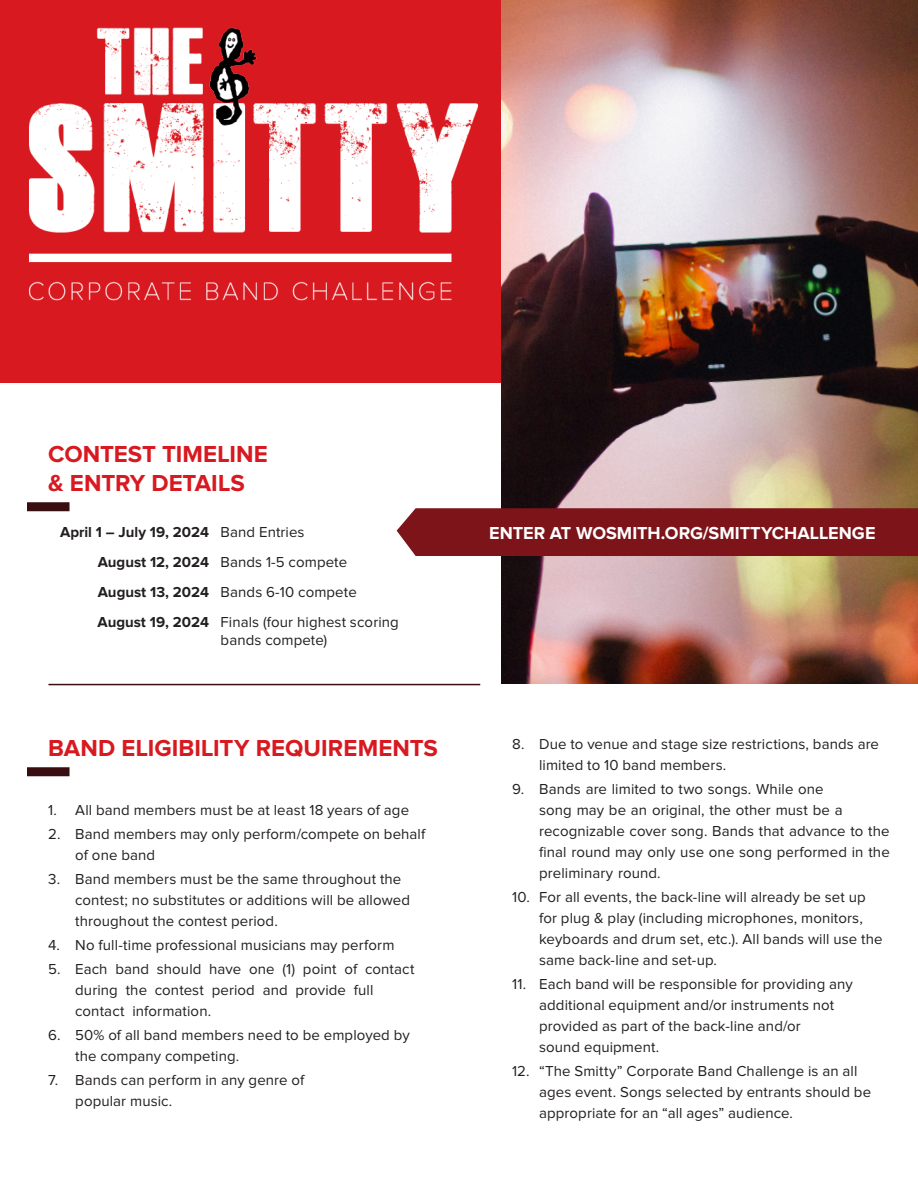
<style>
.page{position:relative;width:918px;height:1188px;background:#fff}
.page>*{position:absolute;margin:0;border:0;box-sizing:border-box;transform-origin:0 0}
.t1{font:700 24px/28.8px "Proxima Nova";color:#d81920}
.t2{font:700 18px "Proxima Nova";letter-spacing:.005em;color:#fff}
.t3{font:15px/21px "Proxima Nova";letter-spacing:.005em;color:#231f20}
.t4{font:700 15px/30px "Proxima Nova";color:#231f20;text-align:justify}
</style>
<div class="page">
<div style="left:0;top:0;width:918px;height:383px;background:#d81920"></div>
<img style="left:502px;top:0;width:416px;height:684px">
<div style="left:27px;top:767px;width:43px;height:9px;background:#380e10"></div>
<img style="left:29px;top:27px;width:450px;height:274px">
<div style="left:397px;top:508px;width:521px;height:48px;background:#7d1419"></div>
<hr style="left:48px;top:684px;width:432px;height:1px;background:#380e10">
<div style="left:27px;top:502px;width:43px;height:9px;background:#380e10"></div>
<h1 class="t1" style="left:48px;top:441px;width:221px">CONTEST TIMELINE &amp; ENTRY DETAILS</h1>
<p class="t3" style="left:221px;top:518px;width:180px;line-height:30px">Band Entries<br>Bands 1-5 compete<br>Bands 6-10 compete<br>Finals (four highest scoring</p>
<p class="t3" style="left:221px;top:631px;width:108px">bands compete)</p>
<p class="t4" style="left:97px;top:518px;width:113px;text-indent:-37px">April 1 – July 19, 2024<br>August 12, 2024<br>August 13, 2024<br>August 19, 2024</p>
<h1 class="t1" style="left:48px;top:735px;width:391px">BAND ELIGIBILITY REQUIREMENTS</h1>
<p class="t3" style="left:48px;top:800px;width:362px">1. All band members must be at least 18 years of age</p>
<p class="t3" style="left:75px;top:824px;width:352px;text-indent:-27px">2. Band members may only perform/compete on behalf of one band</p>
<p class="t3" style="left:75px;top:869px;width:336px;text-indent:-27px">3. Band members must be the same throughout the contest; no substitutes or additions will be allowed throughout the contest period.</p>
<p class="t3" style="left:48px;top:935px;width:348px">4. No full-time professional musicians may perform</p>
<p class="t3" style="left:75px;top:959px;width:341px;text-indent:-27px">5. Each band should have one (1) point of contact during the contest period and provide full contact information.</p>
<p class="t3" style="left:75px;top:1025px;width:336px;text-indent:-27px">6. 50% of all band members need to be employed by the company competing.</p>
<p class="t3" style="left:75px;top:1070px;width:231px;text-indent:-27px">7. Bands can perform in any genre of popular music.</p>
<p class="t2" style="left:489px;top:525px;width:388px">ENTER AT WOSMITH.ORG/SMITTYCHALLENGE</p>
<p class="t3" style="left:539px;top:734px;width:341px;text-indent:-27px">8. Due to venue and stage size restrictions, bands are limited to 10 band members.</p>
<p class="t3" style="left:539px;top:779px;width:352px;text-indent:-27px">9. Bands are limited to two songs. While one<br>song may be an original, the other must be a recognizable cover song. Bands that advance to the final round may only use one song performed in the preliminary round.</p>
<p class="t3" style="left:539px;top:887px;width:345px;text-indent:-27px">10. For all events, the back-line will already be set up for plug &amp; play (including microphones, monitors, keyboards and drum set, etc.). All bands will use the same back-line and set-up.</p>
<p class="t3" style="left:539px;top:974px;width:315px;text-indent:-27px">11. Each band will be responsible for providing any additional equipment and/or instruments not provided as part of the back-line and/or<br>sound equipment.</p>
<p class="t3" style="left:539px;top:1061px;width:334px;text-indent:-27px">12. “The Smitty” Corporate Band Challenge is an all ages event. Songs selected by entrants should be appropriate for an “all ages” audience.</p>
</div>
